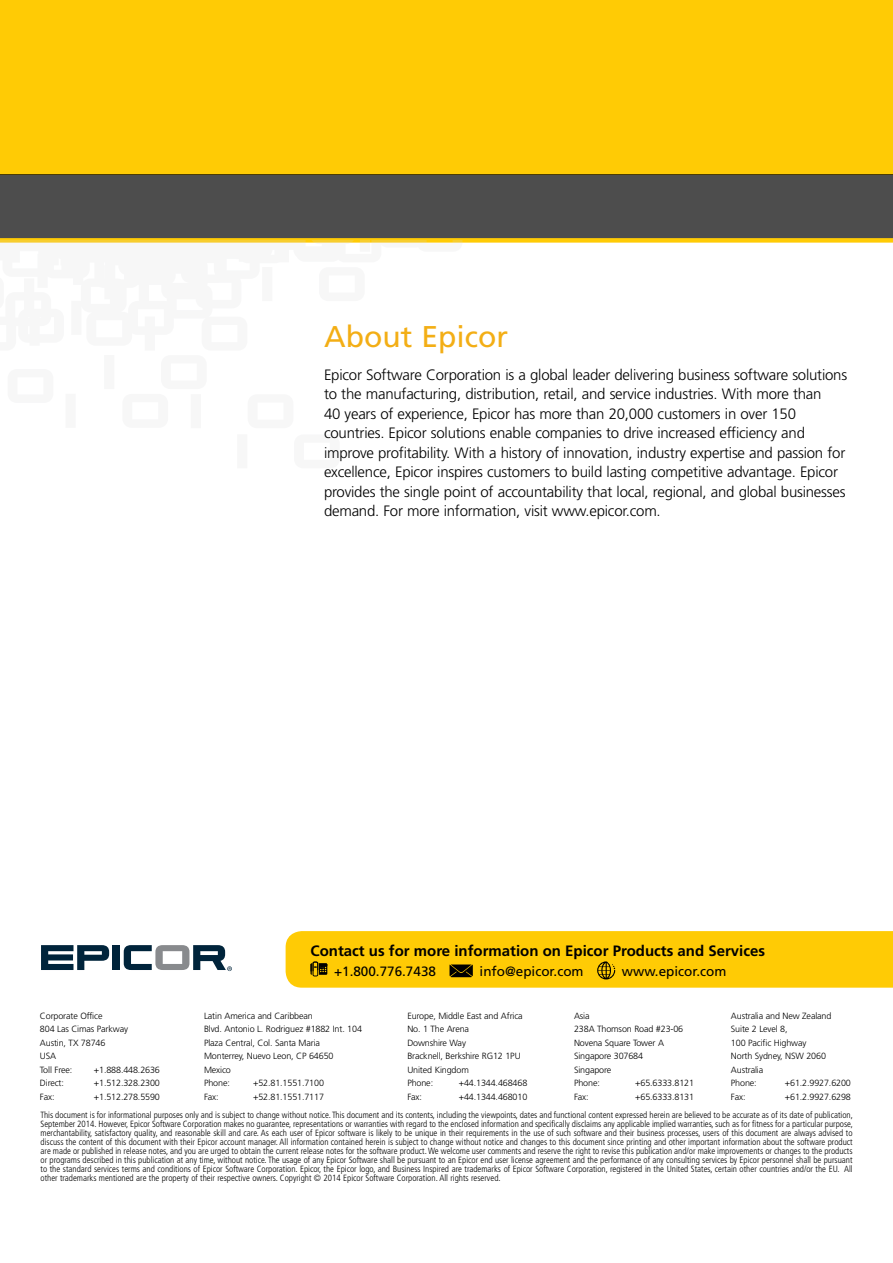
<style>
.page{position:relative;width:893px;height:1263px;background:#fff}
.page>*{position:absolute;margin:0;border:0;box-sizing:border-box;transform-origin:0 0}
.t1{font:30px "Frutiger LT Std";color:#f3ae15}
.t2{font:300 15px/19.5px "Frutiger LT Std";letter-spacing:-.015em;color:#000}
.t3{font:700 15px "Frutiger LT Std";color:#000}
.t4{font:13.5px "Frutiger LT Std";color:#000}
.t5{font:300 condensed 9px/9px "Frutiger LT Std";color:#000;text-align:justify}
.t6{font:300 9px/13.5px "Frutiger LT Std";letter-spacing:-.015em;color:#000}
</style>
<div class="page">
<div style="left:0;top:0;width:893px;height:174px;background:#ffcb05"></div>
<div style="left:0;top:174px;width:893px;height:66px;background:#4d4d4d"></div>
<div style="left:0;top:238px;width:893px;height:5px;background:#ffcb05"></div>
<svg style="left:0;top:240px;width:462px;height:3px"></svg>
<div style="left:113px;top:945px;width:7px;height:25px;background:#00243b"></div>
<svg style="left:41px;top:945px;width:68px;height:25px"></svg>
<svg style="left:124px;top:945px;width:108px;height:26px"></svg>
<div style="left:286px;top:931px;width:607px;height:57px;background:#ffcb05"></div>
<h1 class="t1" style="left:324px;top:318px;width:186px">About Epicor</h1>
<p class="t2" style="left:324px;top:365px;width:525px">Epicor Software Corporation is a global leader delivering business software solutions to the manufacturing, distribution, retail, and service industries. With more than<br>40 years of experience, Epicor has more than 20,000 customers in over 150 countries. Epicor solutions enable companies to drive increased efficiency and improve profitability. With a history of innovation, industry expertise and passion for excellence, Epicor inspires customers to build lasting competitive advantage. Epicor provides the single point of accountability that local, regional, and global businesses demand. For more information, visit www.epicor.com.</p>
<h2 class="t3" style="left:310px;top:942px;width:456px">Contact us for more information on Epicor Products and Services</h2>
<p class="t6" style="left:40px;top:1009px;width:90px">Corporate Office<br>804 Las Cimas Parkway<br>Austin, TX 78746<br>USA<br>Toll Free:</p>
<p class="t6" style="left:94px;top:1063px;width:68px">+1.888.448.2636</p>
<p class="t6" style="left:40px;top:1077px;width:26px">Direct:</p>
<p class="t6" style="left:94px;top:1077px;width:68px">+1.512.328.2300</p>
<p class="t6" style="left:40px;top:1090px;width:16px">Fax:</p>
<p class="t6" style="left:94px;top:1090px;width:68px">+1.512.278.5590</p>
<h3 class="t4" style="left:334px;top:964px;width:103px">+1.800.776.7438</h3>
<h3 class="t4" style="left:480px;top:964px;width:106px">info@epicor.com</h3>
<h3 class="t4" style="left:622px;top:964px;width:106px">www.epicor.com</h3>
<p class="t6" style="left:204px;top:1009px;width:159px">Latin America and Caribbean<br>Blvd. Antonio L. Rodriguez #1882 Int. 104<br>Plaza Central, Col. Santa Maria<br>Monterrey, Nuevo Leon, CP 64650<br>Mexico<br>Phone:</p>
<p class="t6" style="left:253px;top:1077px;width:72px">+52.81.1551.7100</p>
<p class="t6" style="left:407px;top:1009px;width:117px">Europe, Middle East and Africa<br>No. 1 The Arena<br>Downshire Way<br>Bracknell, Berkshire RG12 1PU<br>United Kingdom<br>Phone:</p>
<p class="t6" style="left:459px;top:1077px;width:70px">+44.1344.468468</p>
<p class="t6" style="left:574px;top:1009px;width:111px">Asia<br>238A Thomson Road #23-06<br>Novena Square Tower A<br>Singapore 307684<br>Singapore<br>Phone:</p>
<p class="t6" style="left:635px;top:1077px;width:60px">+65.6333.8121</p>
<p class="t6" style="left:731px;top:1009px;width:102px">Australia and New Zealand<br>Suite 2 Level 8,<br>100 Pacific Highway<br>North Sydney, NSW 2060<br>Australia<br>Phone:</p>
<p class="t6" style="left:785px;top:1077px;width:68px">+61.2.9927.6200</p>
<p class="t6" style="left:204px;top:1090px;width:16px">Fax:</p>
<p class="t6" style="left:253px;top:1090px;width:72px">+52.81.1551.7117</p>
<p class="t6" style="left:407px;top:1090px;width:16px">Fax:</p>
<p class="t6" style="left:459px;top:1090px;width:70px">+44.1344.468010</p>
<p class="t6" style="left:574px;top:1090px;width:16px">Fax:</p>
<p class="t6" style="left:635px;top:1090px;width:60px">+65.6333.8131</p>
<p class="t6" style="left:731px;top:1090px;width:16px">Fax:</p>
<p class="t6" style="left:785px;top:1090px;width:68px">+61.2.9927.6298</p>
<p class="t5" style="left:40px;top:1110px;width:814px">This document is for informational purposes only and is subject to change without notice. This document and its contents, including the viewpoints, dates and functional content expressed herein are believed to be accurate as of its date of publication, September 2014. However, Epicor Software Corporation makes no guarantee, representations or warranties with regard to the enclosed information and specifically disclaims any applicable implied warranties, such as for fitness for a particular purpose, merchantability, satisfactory quality, and reasonable skill and care. As each user of Epicor software is likely to be unique in their requirements in the use of such software and their business processes, users of this document are always advised to discuss the content of this document with their Epicor account manager. All information contained herein is subject to change without notice and changes to this document since printing and other important information about the software product are made or published in release notes, and you are urged to obtain the current release notes for the software product. We welcome user comments and reserve the right to revise this publication and/or make improvements or changes to the products or programs described in this publication at any time, without notice. The usage of any Epicor Software shall be pursuant to an Epicor end user license agreement and the performance of any consulting services by Epicor personnel shall be pursuant to the standard services terms and conditions of Epicor Software Corporation. Epicor, the Epicor logo, and Business Inspired are trademarks of Epicor Software Corporation, registered in the United States, certain other countries and/or the EU. All other trademarks mentioned are the property of their respective owners. Copyright © 2014 Epicor Software Corporation. All rights reserved.</p>
</div>
